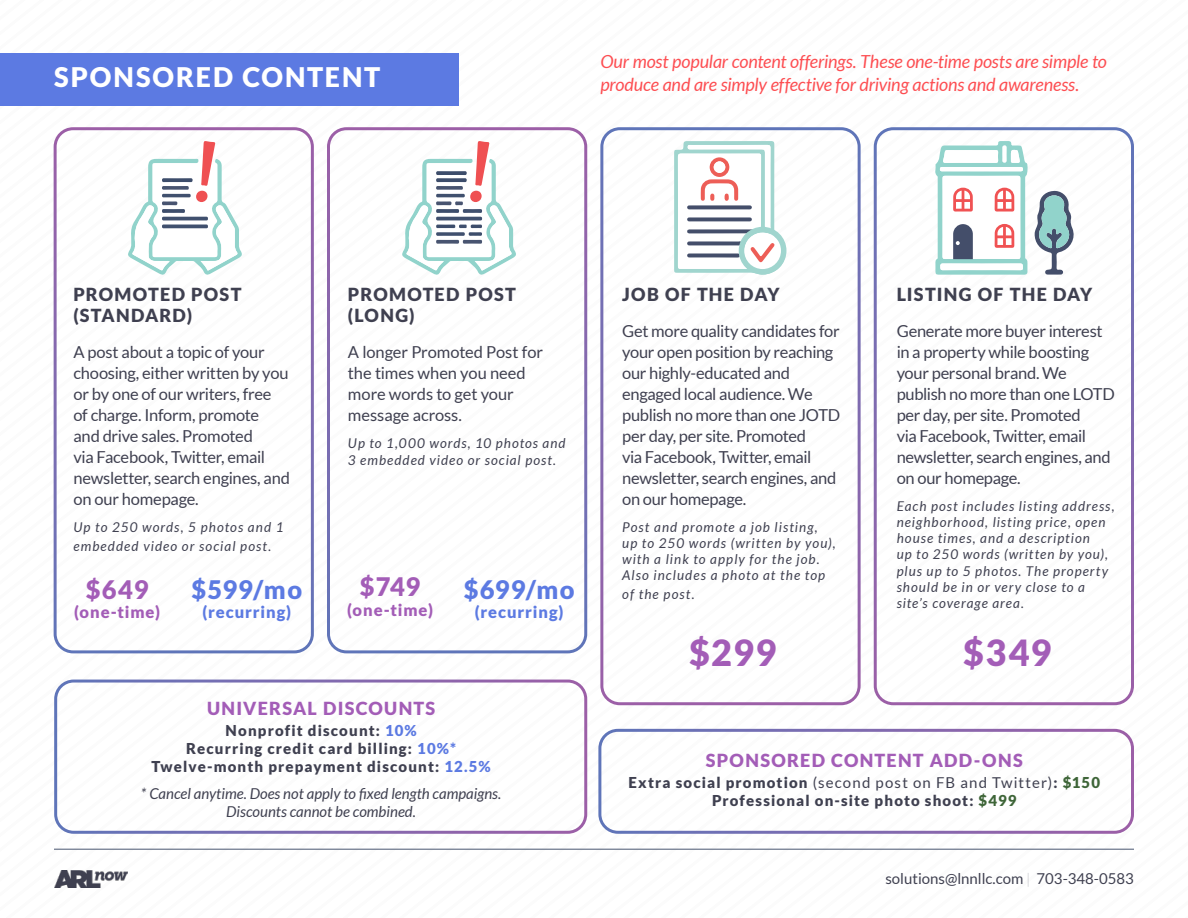
<style>
.page{position:relative;width:1188px;height:918px;background:#fff}
.page>*{position:absolute;margin:0;border:0;box-sizing:border-box;transform-origin:0 0}
.t1{font:900 36px "Lato";letter-spacing:.035em;color:#a35db7}
.t2{font:900 27px "Lato";letter-spacing:.07em;color:#fff}
.t3{font:900 25.5px "Lato";letter-spacing:.045em;color:#5c7ae2}
.t4{font:900 25.5px "Lato";letter-spacing:.025em;color:#a35db7}
.t5{font:italic 18px/22.5px "Lato";letter-spacing:-.01em;color:#fd4e52}
.t6{font:900 18px/21.6px "Lato";letter-spacing:.07em;color:#3f4050}
.t7{font:900 18px "Lato";letter-spacing:.07em;color:#a35db7}
.t8{font:16.5px/21px "Lato";letter-spacing:-.02em;color:#3f4050}
.t9{font:900 16.5px "Lato";letter-spacing:.055em;color:#5c7ae2}
.t10{font:900 16.5px "Lato";letter-spacing:.06em;color:#a35db7}
.t11{font:900 15px/18px "Lato";letter-spacing:.075em;color:#3f4050;text-align:center}
.t12{font:italic 15px/18px "Lato";color:#3f4050;text-align:center}
.t13{font:15px "Lato";color:#3f4050}
.t14{font:italic 13.5px/16.2px "Lato";letter-spacing:.075em;color:#3f4050}
.s1{font-style:normal}
.s2{color:#5c7ae2}
.s3{font-weight:400}
.s4{color:#3e6538}
.s5{font-weight:100}
</style>
<div class="page">
<img style="left:54px;top:870px;width:73px;height:18px">
<hr style="left:54px;top:849px;width:1080px;height:1px;background:#495670">
<div style="left:0;top:54px;width:458px;height:52px;background:#5c7ae2"></div>
<svg style="left:1034px;top:190px;width:40px;height:85px"></svg>
<svg style="left:935px;top:141px;width:93px;height:134px"></svg>
<svg style="left:674px;top:141px;width:113px;height:134px"></svg>
<svg style="left:128px;top:141px;width:114px;height:134px"></svg>
<svg style="left:402px;top:141px;width:114px;height:134px"></svg>
<div style="left:598px;top:729px;width:536px;height:105px;border:3px solid #fff;border-radius:18px"></div>
<div style="left:54px;top:680px;width:533px;height:154px;border:3px solid #fff;border-radius:18px"></div>
<div style="left:600px;top:127px;width:261px;height:578px;border:3px solid #fff;border-radius:18px"></div>
<div style="left:327px;top:127px;width:260px;height:526px;border:3px solid #fff;border-radius:18px"></div>
<div style="left:874px;top:127px;width:260px;height:578px;border:3px solid #fff;border-radius:18px"></div>
<div style="left:54px;top:127px;width:260px;height:526px;border:3px solid #fff;border-radius:18px"></div>
<h2 class="t2" style="left:54px;top:62px;width:328px">SPONSORED CONTENT</h2>
<p class="t5" style="left:600px;top:51px;width:508px">Our most popular content offerings. These one-time posts are simple to produce and are simply effective for driving actions and awareness.</p>
<p class="t6" style="left:73px;top:283px;width:169px">PROMOTED POST (STANDARD)</p>
<p class="t8" style="left:73px;top:342px;width:218px">A post about a topic of your choosing, either written by you or by one of our writers, free of charge. Inform, promote<br>and drive sales. Promoted<br>via Facebook, Twitter, email newsletter, search engines, and on our homepage.</p>
<p class="t14" style="left:73px;top:519px;width:212px;line-height:18.3px">Up to 250 words, 5 photos and 1 embedded video or social post<span class="s1">.</span></p>
<h3 class="t4" style="left:86px;top:574px;width:64px">$649</h3>
<p class="t10" style="left:74px;top:602px;width:87px">(one-time)</p>
<h3 class="t3" style="left:192px;top:574px;width:112px">$599/mo</h3>
<p class="t9" style="left:203px;top:602px;width:90px">(recurring)</p>
<p class="t6" style="left:348px;top:283px;width:169px">PROMOTED POST (LONG)</p>
<p class="t8" style="left:348px;top:342px;width:197px">A longer Promoted Post for the times when you need more words to get your message across.</p>
<p class="t14" style="left:348px;top:436px;width:219px">Up to 1,000 words, 10 photos and<br>3 embedded video or social post.</p>
<h3 class="t4" style="left:360px;top:572px;width:62px">$749</h3>
<p class="t10" style="left:347px;top:600px;width:87px">(one-time)</p>
<h3 class="t3" style="left:464px;top:574px;width:112px">$699/mo</h3>
<p class="t9" style="left:475px;top:602px;width:90px">(recurring)</p>
<p class="t7" style="left:207px;top:698px;width:230px">UNIVERSAL DISCOUNTS</p>
<p class="t11" style="left:152px;top:721px;width:341px">Nonprofit discount: <span class="s2">10%<br></span>Recurring credit card billing: <span class="s2">10%*<br></span>Twelve-month prepayment discount: <span class="s2">12.5%</span></p>
<p class="t12" style="left:141px;top:785px;width:362px">* Cancel anytime. Does not apply to fixed length campaigns.<br>Discounts cannot be combined.</p>
<p class="t6" style="left:622px;top:283px;width:159px">JOB OF THE DAY</p>
<p class="t8" style="left:622px;top:320px;width:220px">Get more quality candidates for your open position by reaching our highly-educated and engaged local audience. We publish no more than one JOTD per day, per site. Promoted<br>via Facebook, Twitter, email newsletter, search engines, and on our homepage.</p>
<p class="t14" style="left:622px;top:519px;width:215px">Post and promote a job listing, up to 250 words (written by you), with a link to apply for the job.<br>Also includes a photo at the top</p>
<p class="t14" style="left:622px;top:586px;width:74px">of the post.</p>
<p class="t6" style="left:897px;top:283px;width:197px">LISTING OF THE DAY</p>
<p class="t8" style="left:897px;top:320px;width:220px">Generate more buyer interest in a property while boosting your personal brand. We publish no more than one LOTD per day, per site. Promoted<br>via Facebook, Twitter, email newsletter, search engines, and on our homepage.</p>
<p class="t14" style="left:897px;top:498px;width:219px">Each post includes listing address, neighborhood, listing price, open house times, and a description<br>up to 250 words (written by you), plus up to 5 photos. The property should be in or very close to a site’s coverage area.</p>
<h1 class="t1" style="left:689px;top:631px;width:89px">$299</h1>
<h1 class="t1" style="left:963px;top:631px;width:90px">$349</h1>
<p class="t7" style="left:706px;top:750px;width:319px">SPONSORED CONTENT ADD-ONS</p>
<p class="t11" style="left:628px;top:773px;width:473px">Extra social promotion <span class="s3">(second post on FB and Twitter)</span>: <span class="s4">$150<br></span>Professional on-site photo shoot: <span class="s4">$499</span></p>
<p class="t13" style="left:885px;top:870px;width:250px">solutions@lnnllc.com <span class="s5">|</span> 703-348-0583</p>
</div>
